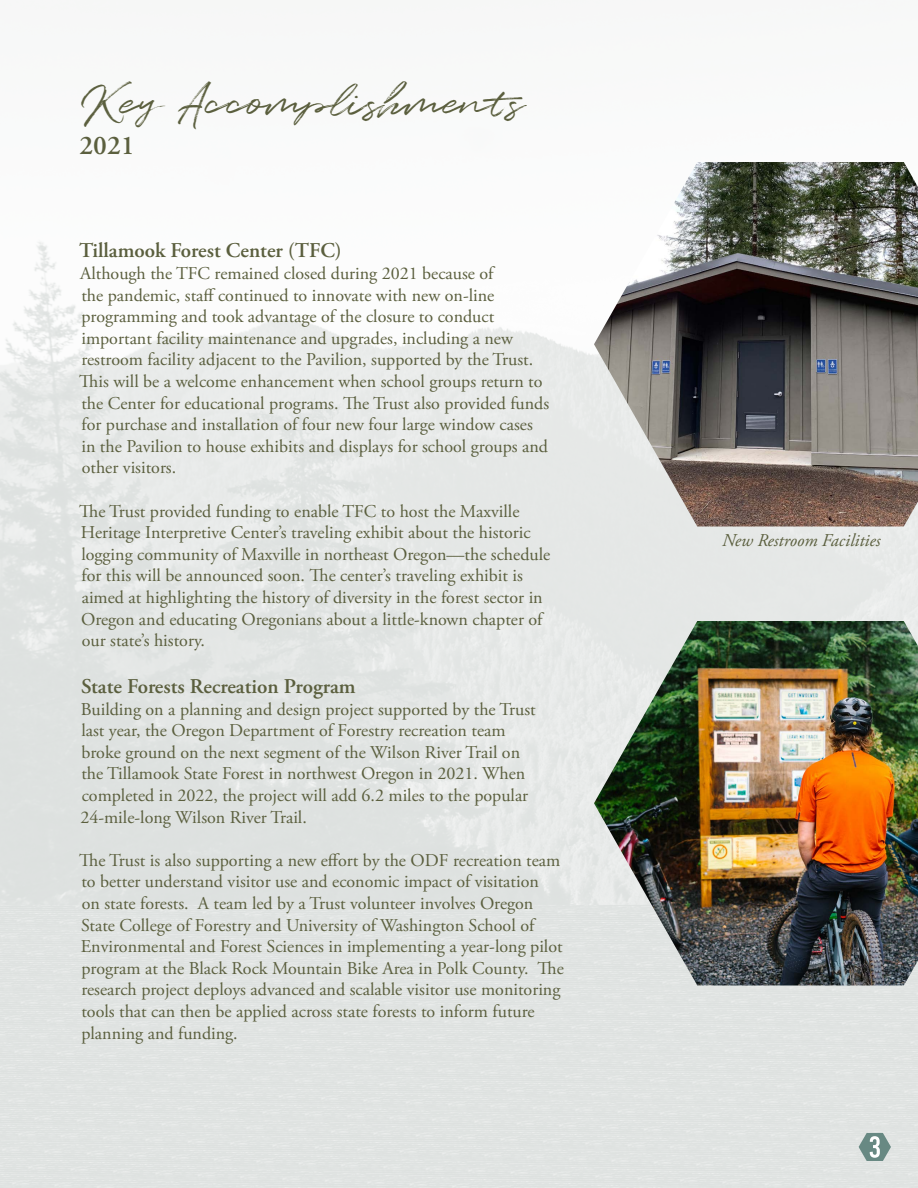
<style>
.page{position:relative;width:918px;height:1188px;background:#fff}
.page>*{position:absolute;margin:0;border:0;box-sizing:border-box;transform-origin:0 0}
.t1{font:45px "Quentin";color:#5b5f3e}
.t2{font:600 27px "Adobe Garamond Pro";color:#5b5f3e}
.t3{font:600 21px "Adobe Garamond Pro";color:#5b5f3e}
.t4{font:18px/21.6px "Adobe Garamond Pro";color:#5b5f3e}
.t5{font:italic 18px "Adobe Garamond Pro";color:#5b5f3e}
</style>
<div class="page">
<svg style="left:859px;top:1133px;width:32px;height:28px"></svg>
<img style="left:594px;top:162px;width:324px;height:364px">
<img style="left:594px;top:621px;width:324px;height:364px">
<h1 class="t1" style="left:84px;top:71px;width:449px">Key Accomplishments</h1>
<h2 class="t2" style="left:80px;top:130px;width:57px">2021</h2>
<p class="t3" style="left:79px;top:239px;width:264px">Tillamook Forest Center (TFC)</p>
<p class="t4" style="left:79px;top:263px;width:471px">Although the TFC remained closed during 2021 because of<br>the pandemic, staff continued to innovate with new on-line programming and took advantage of the closure to conduct important facility maintenance and upgrades, including a new restroom facility adjacent to the Pavilion, supported by the Trust.<br>This will be a welcome enhancement when school groups return to the Center for educational programs. The Trust also provided funds for purchase and installation of four new four large window cases in the Pavilion to house exhibits and displays for school groups and other visitors.</p>
<p class="t4" style="left:79px;top:501px;width:473px">The Trust provided funding to enable TFC to host the Maxville Heritage Interpretive Center’s traveling exhibit about the historic logging community of Maxville in northeast Oregon—the schedule for this will be announced soon. The center’s traveling exhibit is aimed at highlighting the history of diversity in the forest sector in Oregon and educating Oregonians about a little-known chapter of our state’s history.</p>
<p class="t3" style="left:81px;top:674px;width:276px">State Forests Recreation Program</p>
<p class="t4" style="left:80px;top:699px;width:457px">Building on a planning and design project supported by the Trust last year, the Oregon Department of Forestry recreation team broke ground on the next segment of the Wilson River Trail on the Tillamook State Forest in northwest Oregon in 2021. When completed in 2022, the project will add 6.2 miles to the popular 24-mile-long Wilson River Trail.</p>
<p class="t4" style="left:79px;top:850px;width:486px">The Trust is also supporting a new effort by the ODF recreation team to better understand visitor use and economic impact of visitation<br>on state forests. A team led by a Trust volunteer involves Oregon State College of Forestry and University of Washington School of Environmental and Forest Sciences in implementing a year-long pilot program at the Black Rock Mountain Bike Area in Polk County. The research project deploys advanced and scalable visitor use monitoring tools that can then be applied across state forests to inform future planning and funding.</p>
<p class="t5" style="left:722px;top:530px;width:160px">New Restroom Facilities</p>
</div>
